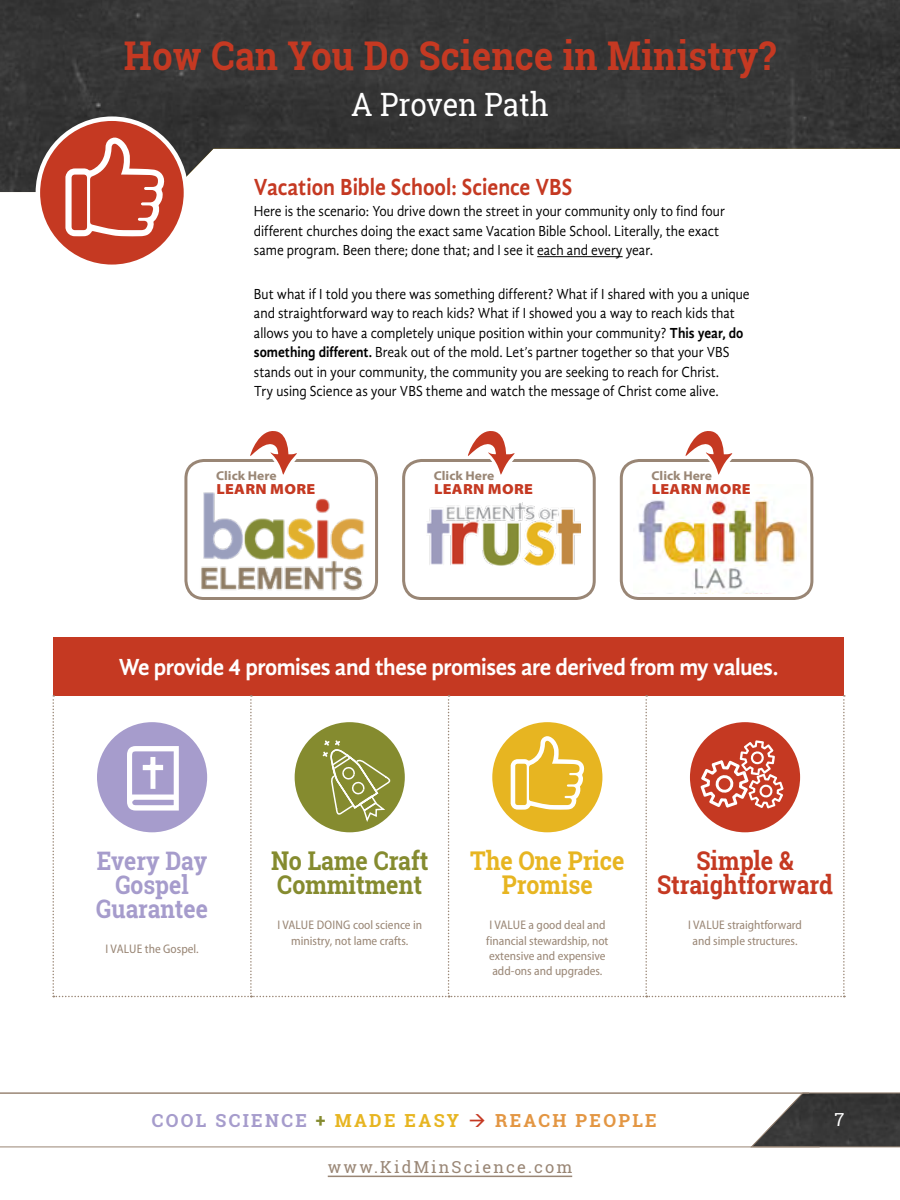
<style>
.page{position:relative;width:900px;height:1200px;background:#fff}
.page>*{position:absolute;margin:0;border:0;box-sizing:border-box;transform-origin:0 0}
.t1{font:700 39.6px "Roboto Slab";letter-spacing:.01em;color:#c53922;scale:.91 1}
.t2{font:32.25px "Roboto Slab";letter-spacing:-.005em;color:#fff;scale:.91 1}
.t3{font:700 25.8px/24px "Roboto Slab";color:#c53922;text-align:center;scale:.9 1}
.t4{font:700 25.8px/24px "Roboto Slab";color:#858b2f;scale:.9 1}
.t5{font:700 25.8px/24px "Roboto Slab";color:#e7b521;text-align:center;scale:.9 1}
.t6{font:700 25.5px/24px "Roboto Slab";color:#a69ccc;text-align:center;scale:.9 1}
.t7{font:700 24px "Gandhi Sans";letter-spacing:-.02em;color:#fff;scale:.95 1}
.t8{font:700 24px "Gandhi Sans";color:#c53922;scale:.9 1}
.t9{font:700 18px "Roboto Slab";letter-spacing:.13em;color:#a69ccc}
.t10{font:18px "Roboto Slab";color:#fff}
.t11{font:16.5px "Roboto Slab";letter-spacing:.13em;color:#998675}
.t12{font:15px/19.5px "Gandhi Sans";color:#000;scale:.9 1}
.t13{font:900 14.7px "Myriad Pro";letter-spacing:.02em;color:#c53922;scale:1.09 1}
.t14{font:700 12.9px "Myriad Pro";color:#998675;scale:1.06 1}
.t15{font:semi-condensed 12.45px/15.3px "Myriad Pro";color:#998675;text-align:center}
.s1{font-weight:700}
.s2{color:#858b2f}
.s3{color:#e7b521}
.s4{color:#c53922}
.s5{color:#e39643}
</style>
<div class="page">
<img style="left:0;top:0;width:900px;height:192px">
<div style="left:53px;top:637px;width:791px;height:58px;background:#c53922"></div>
<svg style="left:52px;top:695px;width:793px;height:302px"></svg>
<div style="left:38px;top:119px;width:148px;height:148px;background:#c53922;border-radius:50%"></div>
<svg style="left:65px;top:138px;width:101px;height:98px"></svg>
<div style="left:36px;top:116px;width:152px;height:153px;border:4px solid #fff;border-radius:50%"></div>
<svg style="left:750px;top:1092px;width:150px;height:56px"></svg>
<hr style="left:0;top:1093px;width:809px;height:1px;background:#998675">
<hr style="left:0;top:1147px;width:820px;height:1px;background:#998675">
<hr style="left:328px;top:1176px;width:244px;height:1px;background:#998675">
<hr style="left:537px;top:256px;width:86px;height:1px;background:#000">
<img style="left:427px;top:502px;width:154px;height:63px">
<div style="left:402px;top:459px;width:194px;height:141px;border:3px solid #998675;border-radius:18px"></div>
<svg style="left:464px;top:431px;width:55px;height:44px"></svg>
<img style="left:201px;top:492px;width:163px;height:99px">
<div style="left:184px;top:459px;width:194px;height:141px;border:3px solid #998675;border-radius:18px"></div>
<svg style="left:246px;top:431px;width:55px;height:44px"></svg>
<img style="left:638px;top:484px;width:168px;height:109px">
<div style="left:620px;top:459px;width:193px;height:141px;border:3px solid #998675;border-radius:18px"></div>
<svg style="left:682px;top:431px;width:55px;height:44px"></svg>
<h1 class="t1" style="left:124px;top:28px;width:718px">How Can You Do Science in Ministry?</h1>
<h2 class="t2" style="left:351px;top:82px;width:218px">A Proven Path</h2>
<h3 class="t8" style="left:254px;top:173px;width:355px">Vacation Bible School: Science VBS</h3>
<p class="t12" style="left:254px;top:201px;width:525px">Here is the scenario: You drive down the street in your community only to find four different churches doing the exact same Vacation Bible School. Literally, the exact same program. Been there; done that; and I see it each and every year.</p>
<p class="t12" style="left:254px;top:284px;width:552px">But what if I told you there was something different? What if I shared with you a unique and straightforward way to reach kids? What if I showed you a way to reach kids that allows you to have a completely unique position within your community? <span class="s1">This year, do something different.</span> Break out of the mold. Let’s partner together so that your VBS stands out in your community, the community you are seeking to reach for Christ.<br>Try using Science as your VBS theme and watch the message of Christ come alive.</p>
<p class="t14" style="left:216px;top:467px;width:59px">Click Here</p>
<p class="t13" style="left:216px;top:479px;width:92px">LEARN MORE</p>
<p class="t14" style="left:434px;top:467px;width:59px">Click Here</p>
<p class="t13" style="left:434px;top:479px;width:92px">LEARN MORE</p>
<p class="t14" style="left:652px;top:467px;width:59px">Click Here</p>
<p class="t13" style="left:652px;top:479px;width:92px">LEARN MORE</p>
<h3 class="t7" style="left:119px;top:653px;width:696px">We provide 4 promises and these promises are derived from my values.</h3>
<h3 class="t6" style="left:96px;top:848px;width:126px">Every Day<br>Gospel<br>Guarantee</h3>
<p class="t15" style="left:106px;top:941px;width:95px">I VALUE the Gospel.</p>
<h3 class="t4" style="left:271px;top:848px;width:176px">No Lame Craft<br>Commitment</h3>
<p class="t15" style="left:277px;top:917px;width:146px">I VALUE DOING cool science in ministry, not lame crafts.</p>
<h3 class="t5" style="left:470px;top:848px;width:173px">The One Price<br>Promise</h3>
<p class="t15" style="left:486px;top:917px;width:124px">I VALUE a good deal and financial stewardship, not extensive and expensive add-ons and upgrades.</p>
<h3 class="t3" style="left:657px;top:848px;width:197px">Simple &amp;<br>Straightforward</h3>
<p class="t15" style="left:688px;top:917px;width:115px">I VALUE straightforward and simple structures.</p>
<p class="t9" style="left:152px;top:1108px;width:507px">COOL SCIENCE <span class="s2">+</span> <span class="s3">MADE EASY</span> <span class="s4">→</span> <span class="s5">REACH PEOPLE</span></p>
<p class="t11" style="left:328px;top:1156px;width:246px">www.KidMinScience.com</p>
<p class="t10" style="left:835px;top:1107px;width:11px">7</p>
</div>
